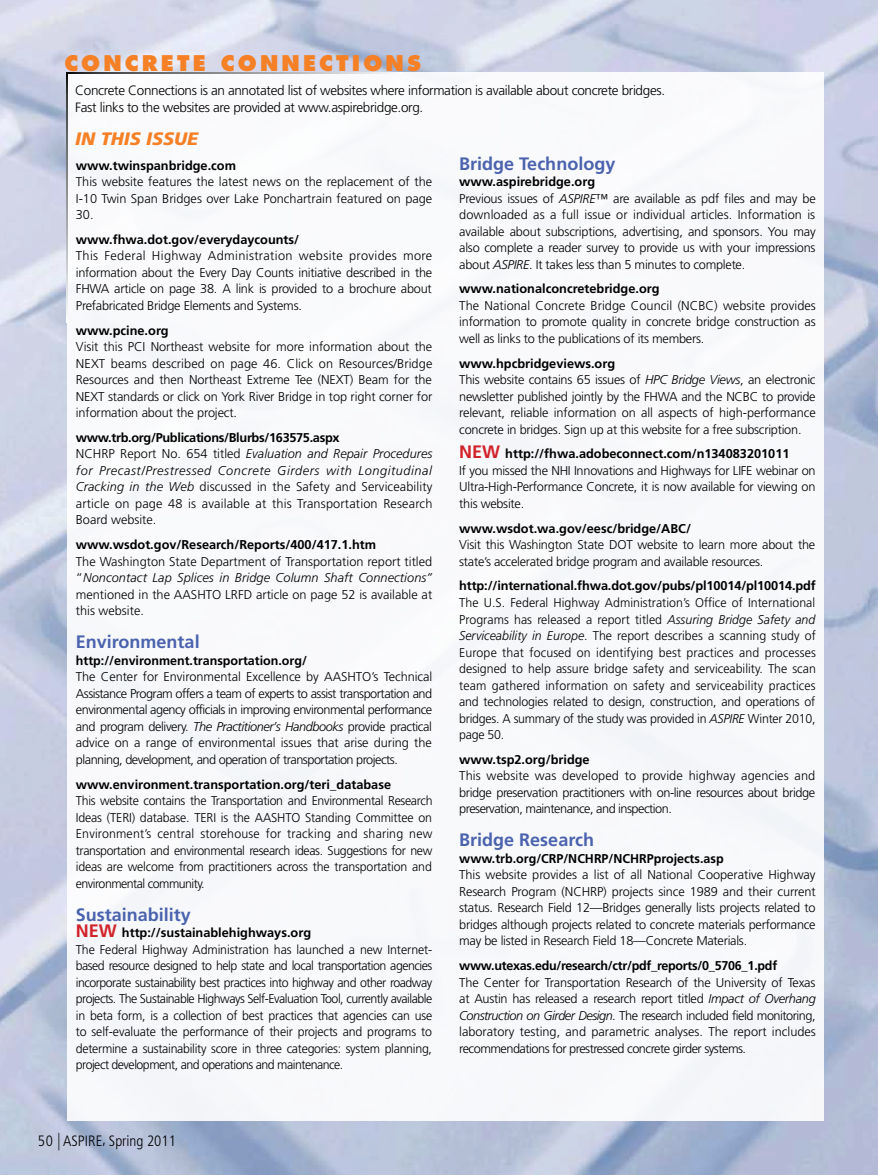
<style>
.page{position:relative;width:878px;height:1175px;background:#fff}
.page>*{position:absolute;margin:0;border:0;box-sizing:border-box;transform-origin:0 0}
.t1{font:800 21px "Futura Std";letter-spacing:.15em;color:#f58025}
.t2{font:700 18px "Frutiger LT Std";color:#4b63ae}
.t3{font:italic 900 18px "Frutiger LT Std";color:#f58025}
.t4{font:300 condensed 15px "Frutiger LT Std";color:#000}
.t5{font:300 13.5px/16.5px "Frutiger LT Std";letter-spacing:-.025em;color:#000}
.t6{font:300 12.75px/16.5px "Frutiger LT Std";letter-spacing:-.02em;color:#000;text-align:justify}
.t7{font:300 12.75px/16.5px "Frutiger LT Std";letter-spacing:-.04em;color:#000}
.t8{font:700 12.75px "Frutiger LT Std";color:#000}
.t9{font:300 12.75px/16.5px "Frutiger LT Std";letter-spacing:.01em;color:#000}
.t10{font:700 12.75px "Frutiger LT Std";letter-spacing:-.02em;color:#000}
.s1{font-weight:700}
.s2{font-style:italic}
.s3{font-weight:700;font-size:18px;color:#d2232a}
.s4{font-size:17.55px}
</style>
<div class="page">
<div style="left:68px;top:72px;width:756px;height:1048px;background:#f8f9fb"></div>
<svg style="left:68px;top:72px;width:315px;height:2px"></svg>
<svg style="left:66px;top:72px;width:2px;height:248px"></svg>
<h1 class="t1" style="left:64px;top:49px;width:358px">CONCRETE CONNECTIONS</h1>
<p class="t5" style="left:75px;top:83px;width:591px">Concrete Connections is an annotated list of websites where information is available about concrete bridges.<br>Fast links to the websites are provided at www.aspirebridge.org.</p>
<h2 class="t3" style="left:75px;top:128px;width:124px">IN THIS ISSUE</h2>
<p class="t8" style="left:76px;top:158px;width:162px">www.twinspanbridge.com</p>
<p class="t6" style="left:76px;top:174px;width:358px">This website features the latest news on the replacement of the I-10 Twin Span Bridges over Lake Ponchartrain featured on page 30.</p>
<p class="t8" style="left:76px;top:232px;width:225px">www.fhwa.dot.gov/everydaycounts/</p>
<p class="t6" style="left:76px;top:248px;width:358px">This Federal Highway Administration website provides more information about the Every Day Counts initiative described in the FHWA article on page 38. A link is provided to a brochure about Prefabricated Bridge Elements and Systems.</p>
<p class="t8" style="left:76px;top:323px;width:94px">www.pcine.org</p>
<p class="t6" style="left:76px;top:339px;width:358px">Visit this PCI Northeast website for more information about the NEXT beams described on page 46. Click on Resources/Bridge Resources and then Northeast Extreme Tee (NEXT) Beam for the NEXT standards or click on York River Bridge in top right corner for information about the project.</p>
<p class="t9" style="left:76px;top:429px;width:358px"><span class="s1">www.trb.org/Publications/Blurbs/163575.aspx<br></span>NCHRP Report No. 654 titled <span class="s2">Evaluation and Repair Procedures for Precast/Prestressed Concrete Girders with Longitudinal Cracking in the Web</span> discussed in the Safety and Serviceability article on page 48 is available at this Transportation Research Board website.</p>
<p class="t8" style="left:76px;top:537px;width:302px">www.wsdot.gov/Research/Reports/400/417.1.htm</p>
<p class="t6" style="left:76px;top:553px;width:358px">The Washington State Department of Transportation report titled “<span class="s2">Noncontact Lap Splices in Bridge Column Shaft Connections” </span>mentioned in the AASHTO LRFD article on page 52 is available at this website.</p>
<h2 class="t2" style="left:76px;top:631px;width:125px">Environmental</h2>
<p class="t8" style="left:76px;top:653px;width:232px">http://environment.transportation.org/</p>
<p class="t6" style="left:76px;top:669px;width:358px">The Center for Environmental Excellence by AASHTO’s Technical Assistance Program offers a team of experts to assist transportation and environmental agency officials in improving environmental performance and program delivery. <span class="s2">The Practitioner’s Handbooks</span> provide practical advice on a range of environmental issues that arise during the planning, development, and operation of transportation projects.</p>
<p class="t8" style="left:76px;top:776px;width:317px">www.environment.transportation.org/teri_database</p>
<p class="t6" style="left:76px;top:792px;width:358px">This website contains the Transportation and Environmental Research Ideas (TERI) database. TERI is the AASHTO Standing Committee on Environment’s central storehouse for tracking and sharing new transportation and environmental research ideas. Suggestions for new ideas are welcome from practitioners across the transportation and environmental community.</p>
<h2 class="t2" style="left:76px;top:903px;width:117px">Sustainability</h2>
<p class="t7" style="left:76px;top:924px;width:358px"><span class="s3">New</span> <span class="s1">http://sustainablehighways.org<br></span>The Federal Highway Administration has launched a new Internet&shy;based resource designed to help state and local transportation agencies incorporate sustainability best practices into highway and other roadway projects. The Sustainable Highways Self-Evaluation Tool, currently available in beta form, is a collection of best practices that agencies can use to self-evaluate the performance of their projects and programs to determine a sustainability score in three categories: system planning, project development, and operations and maintenance.</p>
<p class="t4" style="left:38px;top:1132px;width:139px">50 <span class="s4">|</span> ASPIRE, Spring 2011</p>
<h2 class="t2" style="left:459px;top:153px;width:158px">Bridge Technology</h2>
<p class="t6" style="left:459px;top:174px;width:358px;text-align:left"><span class="s1">www.aspirebridge.org<br></span>Previous issues of <span class="s2">ASPIRE</span>™ are available as pdf files and may be downloaded as a full issue or individual articles. Information is available about subscriptions, advertising, and sponsors. You may also complete a reader survey to provide us with your impressions about <span class="s2">ASPIRE</span>. It takes less than 5 minutes to complete.</p>
<p class="t8" style="left:459px;top:281px;width:202px">www.nationalconcretebridge.org</p>
<p class="t6" style="left:459px;top:297px;width:358px">The National Concrete Bridge Council (NCBC) website provides information to promote quality in concrete bridge construction as well as links to the publications of its members.</p>
<p class="t6" style="left:459px;top:355px;width:358px;text-align:left"><span class="s1">www.hpcbridgeviews.org<br></span>This website contains 65 issues of <span class="s2">HPC Bridge Views</span>, an electronic newsletter published jointly by the FHWA and the NCBC to provide relevant, reliable information on all aspects of high-performance concrete in bridges. Sign up at this website for a free subscription.</p>
<p class="t6" style="left:459px;top:446px;width:358px;text-align:left"><span class="s3">New</span> <span class="s1">http://fhwa.adobeconnect.com/n134083201011<br></span>If you missed the NHI Innovations and Highways for LIFE webinar on Ultra-High-Performance Concrete, it is now available for viewing on this website.</p>
<p class="t8" style="left:459px;top:521px;width:233px">www.wsdot.wa.gov/eesc/bridge/ABC/</p>
<p class="t6" style="left:459px;top:537px;width:357px">Visit this Washington State DOT website to learn more about the state’s accelerated bridge program and available resources.</p>
<p class="t8" style="left:459px;top:578px;width:358px">http://international.fhwa.dot.gov/pubs/pl10014/pl10014.pdf</p>
<p class="t6" style="left:459px;top:594px;width:358px">The U.S. Federal Highway Administration’s Office of International Programs has released a report titled <span class="s2">Assuring Bridge Safety and Serviceability in Europe</span>. The report describes a scanning study of Europe that focused on identifying best practices and processes designed to help assure bridge safety and serviceability. The scan team gathered information on safety and serviceability practices and technologies related to design, construction, and operations of bridges. A summary of the study was provided in <span class="s2">ASPIRE</span> Winter 2010, page 50.</p>
<p class="t8" style="left:459px;top:752px;width:132px">www.tsp2.org/bridge</p>
<p class="t6" style="left:459px;top:768px;width:357px">This website was developed to provide highway agencies and bridge preservation practitioners with on-line resources about bridge preservation, maintenance, and inspection.</p>
<h2 class="t2" style="left:459px;top:829px;width:136px">Bridge Research</h2>
<p class="t8" style="left:459px;top:851px;width:266px">www.trb.org/CRP/NCH RP/NCH RPprojects.asp</p>
<p class="t6" style="left:459px;top:867px;width:358px">This website provides a list of all National Cooperative Highway Research Program (NCHRP) projects since 1989 and their current status. Research Field 12—Bridges generally lists projects related to bridges although projects related to concrete materials performance may be listed in Research Field 18—Concrete Materials.</p>
<p class="t10" style="left:459px;top:958px;width:319px">www.utexas.edu/research/ctr/pdf_reports/0_5706_1.pdf</p>
<p class="t6" style="left:459px;top:974px;width:358px">The Center for Transportation Research of the University of Texas at Austin has released a research report titled <span class="s2">Impact of Overhang Construction on Girder Design</span>. The research included field monitoring, laboratory testing, and parametric analyses. The report includes recommendations for prestressed concrete girder systems.</p>
</div>
